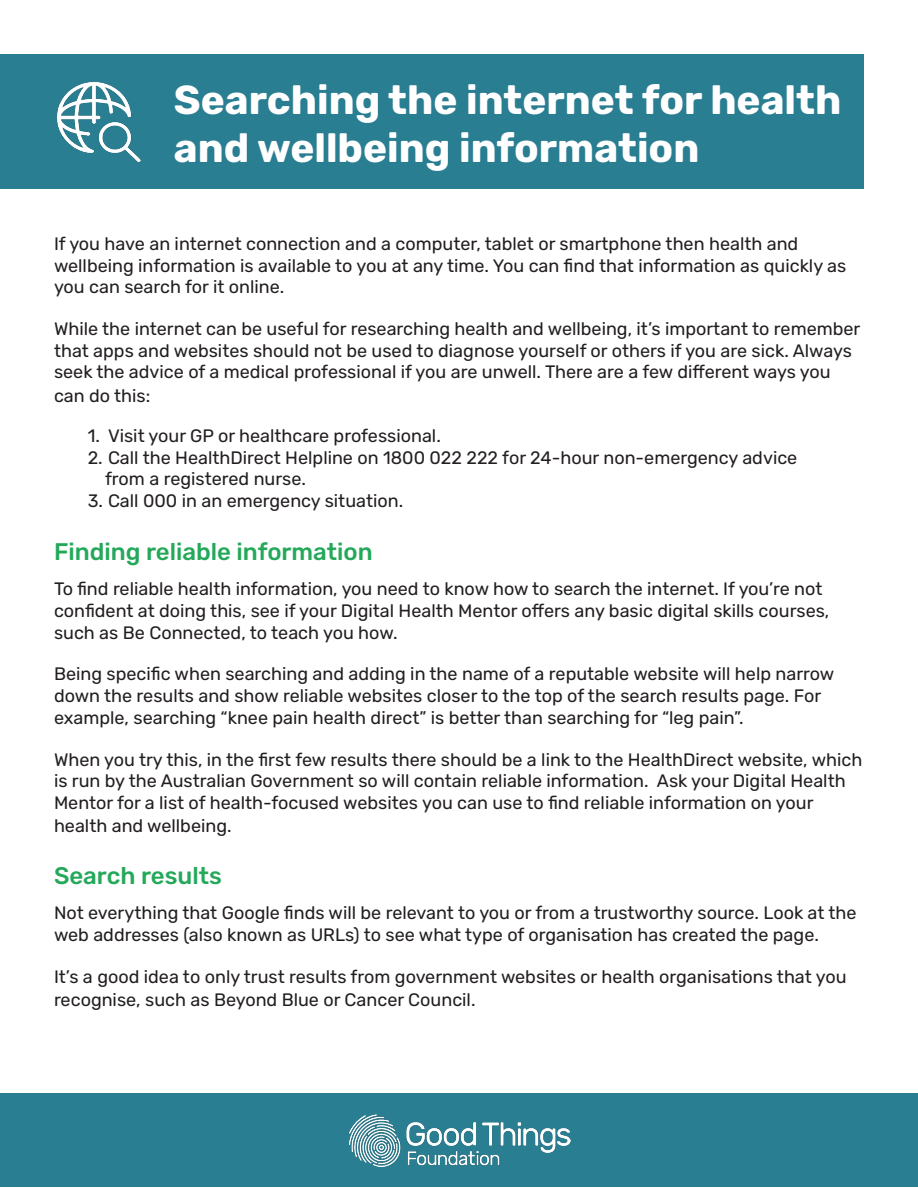
<style>
.page{position:relative;width:918px;height:1188px;background:#fff}
.page>*{position:absolute;margin:0;border:0;box-sizing:border-box;transform-origin:0 0}
.t1{font:700 40.5px/48.6px "Rubik";color:#fff}
.Heading{font:500 24px "Rubik";color:#24a85a}
.t2{font:18px/21.6px "Rubik";color:#231f20}
</style>
<div class="page">
<div style="left:0;top:54px;width:864px;height:134px;background:#2a7e92"></div>
<div style="left:0;top:1094px;width:918px;height:93px;background:#2a7e92"></div>
<img style="left:57px;top:82px;width:84px;height:81px">
<img style="left:348px;top:1115px;width:223px;height:51px">
<p class="t1" style="left:174px;top:76px;width:669px">Searching the internet for health and wellbeing information</p>
<p class="t2" style="left:54px;top:233px;width:794px">If you have an internet connection and a computer, tablet or smartphone then health and wellbeing information is available to you at any time. You can find that information as quickly as you can search for it online.</p>
<p class="t2" style="left:54px;top:318px;width:808px">While the internet can be useful for researching health and wellbeing, it’s important to remember that apps and websites should not be used to diagnose yourself or others if you are sick. Always seek the advice of a medical professional if you are unwell. There are a few different ways you</p>
<p class="t2" style="left:54px;top:385px;width:98px">can do this:</p>
<p class="t2" style="left:88px;top:426px;width:355px">1. Visit your GP or healthcare professional.</p>
<p class="t2" style="left:105px;top:447px;width:694px;text-indent:-17px">2. Call the HealthDirect Helpline on 1800 022 222 for 24-hour non-emergency advice from a registered nurse.</p>
<p class="t2" style="left:88px;top:490px;width:317px">3. Call 000 in an emergency situation.</p>
<p class="Heading" style="left:54px;top:538px;width:320px">Finding reliable information</p>
<p class="t2" style="left:54px;top:579px;width:777px">To find reliable health information, you need to know how to search the internet. If you’re not confident at doing this, see if your Digital Health Mentor offers any basic digital skills courses, such as Be Connected, to teach you how.</p>
<p class="t2" style="left:54px;top:664px;width:782px">Being specific when searching and adding in the name of a reputable website will help narrow down the results and show reliable websites closer to the top of the search results page. For example, searching “knee pain health direct” is better than searching for “leg pain”.</p>
<p class="t2" style="left:54px;top:749px;width:810px">When you try this, in the first few results there should be a link to the HealthDirect website, which is run by the Australian Government so will contain reliable information. Ask your Digital Health<br>Mentor for a list of health-focused websites you can use to find reliable information on your</p>
<p class="t2" style="left:54px;top:816px;width:179px">health and wellbeing.</p>
<p class="Heading" style="left:54px;top:862px;width:169px">Search results</p>
<p class="t2" style="left:54px;top:903px;width:804px">Not everything that Google finds will be relevant to you or from a trustworthy source. Look at the web addresses (also known as URLs) to see what type of organisation has created the page.</p>
<p class="t2" style="left:54px;top:965px;width:794px;line-height:23.4px">It’s a good idea to only trust results from government websites or health organisations that you recognise, such as Beyond Blue or Cancer Council.</p>
</div>
